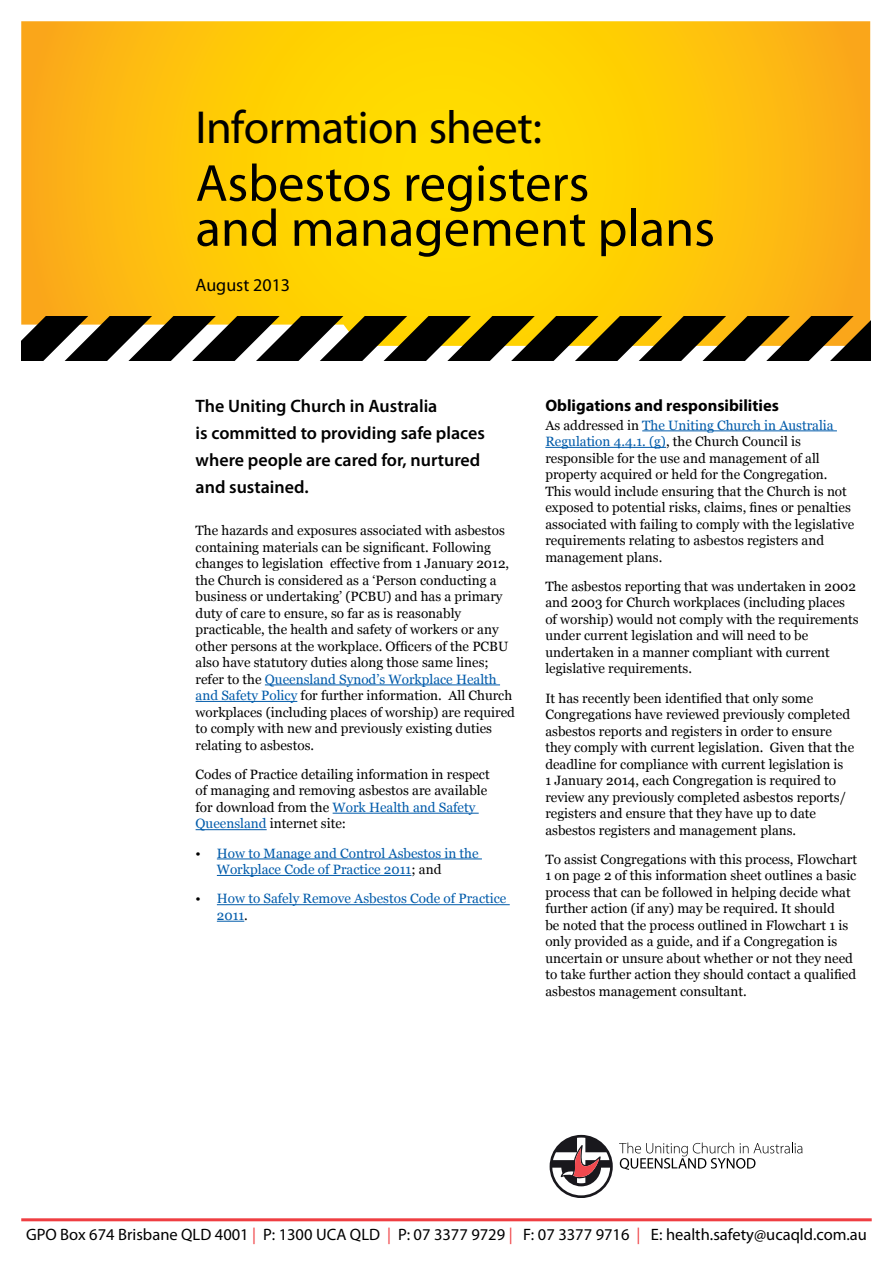
<style>
.page{position:relative;width:893px;height:1263px;background:#fff}
.page>*{position:absolute;margin:0;border:0;box-sizing:border-box;transform-origin:0 0}
.t1{font:52.5px/45px "Myriad Pro";color:#000}
.t2{font:46.5px "Myriad Pro";letter-spacing:-.015em;color:#000}
.t3{font:600 18px/27px "Myriad Pro";color:#000}
.t4{font:18px "Myriad Pro";color:#000}
.t5{font:16.5px "Myriad Pro";color:#000}
.t6{font:700 16.5px "Myriad Pro";color:#000}
.t7{font:13.5px/16.5px "Georgia";color:#000}
.t8{font:13.5px/16.5px "Georgia";color:#005baa}
.s1{color:#005baa}
.s2{color:#000}
.s3{color:#ef3e42}
</style>
<div class="page">
<svg style="left:550px;top:1135px;width:63px;height:62px"></svg>
<svg style="left:619px;top:1142px;width:183px;height:28px"></svg>
<hr style="left:21px;top:1218px;width:851px;height:3px;background:#ef3e42">
<svg style="left:21px;top:21px;width:849px;height:296px;background:#fec708"></svg>
<hr style="left:265px;top:684px;width:235px;height:1px;background:#005baa">
<hr style="left:196px;top:701px;width:101px;height:1px;background:#005baa">
<hr style="left:333px;top:813px;width:146px;height:1px;background:#005baa">
<hr style="left:196px;top:829px;width:71px;height:1px;background:#005baa">
<hr style="left:217px;top:859px;width:265px;height:1px;background:#005baa">
<hr style="left:217px;top:875px;width:194px;height:1px;background:#005baa">
<hr style="left:217px;top:904px;width:293px;height:1px;background:#005baa">
<svg style="left:217px;top:921px;width:27px;height:1px"></svg>
<hr style="left:642px;top:430px;width:195px;height:1px;background:#005baa">
<hr style="left:545px;top:447px;width:121px;height:1px;background:#005baa">
<svg style="left:21px;top:317px;width:849px;height:44px"></svg>
<h2 class="t2" style="left:196px;top:99px;width:348px">Information sheet:</h2>
<h1 class="t1" style="left:196px;top:160px;width:521px">Asbestos registers<br>and management plans</h1>
<h3 class="t4" style="left:196px;top:274px;width:96px">August 2013</h3>
<h3 class="t3" style="left:196px;top:392px;width:291px">The Uniting Church in Australia<br>is committed to providing safe places where people are cared for, nurtured and sustained.</h3>
<p class="t7" style="left:196px;top:522px;width:321px">The hazards and exposures associated with asbestos containing materials can be significant. Following changes to legislation effective from 1 January 2012, the Church is considered as a ‘Person conducting a business or undertaking’ (PCBU) and has a primary duty of care to ensure, so far as is reasonably practicable, the health and safety of workers or any other persons at the workplace. Officers of the PCBU also have statutory duties along those same lines; refer to the <span class="s1">Queensland Synod’s Workplace Health and Safety Policy</span> for further information. All Church workplaces (including places of worship) are required to comply with new and previously existing duties relating to asbestos.</p>
<p class="t7" style="left:196px;top:766px;width:296px">Codes of Practice detailing information in respect of managing and removing asbestos are available for download from the <span class="s1">Work Health and Safety Queensland</span> internet site:</p>
<p class="t8" style="left:217px;top:845px;width:263px;text-indent:-21px"><span class="s2">•</span> How to Manage and Control Asbestos in the<br>Workplace Code of Practice 2011<span class="s2">; and</span></p>
<p class="t8" style="left:217px;top:890px;width:291px;text-indent:-21px"><span class="s2">•</span> How to Safely Remove Asbestos Code of Practice<br>2011<span class="s2">.</span></p>
<p class="t6" style="left:545px;top:395px;width:235px">Obligations and responsibilities</p>
<p class="t7" style="left:545px;top:417px;width:311px">As addressed in <span class="s1">The Uniting Church in Australia Regulation 4.4.1. (g)</span>, the Church Council is responsible for the use and management of all property acquired or held for the Congregation.<br>This would include ensuring that the Church is not exposed to potential risks, claims, fines or penalties associated with failing to comply with the legislative requirements relating to asbestos registers and management plans.</p>
<p class="t7" style="left:545px;top:578px;width:315px">The asbestos reporting that was undertaken in 2002 and 2003 for Church workplaces (including places of worship) would not comply with the requirements under current legislation and will need to be undertaken in a manner compliant with current legislative requirements.</p>
<p class="t7" style="left:545px;top:690px;width:310px">It has recently been identified that only some Congregations have reviewed previously completed asbestos reports and registers in order to ensure they comply with current legislation. Given that the deadline for compliance with current legislation is<br>1 January 2014, each Congregation is required to review any previously completed asbestos reports/ registers and ensure that they have up to date asbestos registers and management plans.</p>
<p class="t7" style="left:545px;top:851px;width:313px">To assist Congregations with this process, Flowchart 1 on page 2 of this information sheet outlines a basic process that can be followed in helping decide what further action (if any) may be required. It should<br>be noted that the process outlined in Flowchart 1 is only provided as a guide, and if a Congregation is uncertain or unsure about whether or not they need to take further action they should contact a qualified asbestos management consultant.</p>
<p class="t5" style="left:26px;top:1224px;width:842px">GPO Box 674 Brisbane QLD 4001 <span class="s3">|</span> P: 1300 UCA QLD <span class="s3">|</span> P: 07 3377 9729 <span class="s3">|</span> F: 07 3377 9716 <span class="s3">|</span> E: health.safety@ucaqld.com.au</p>
</div>
